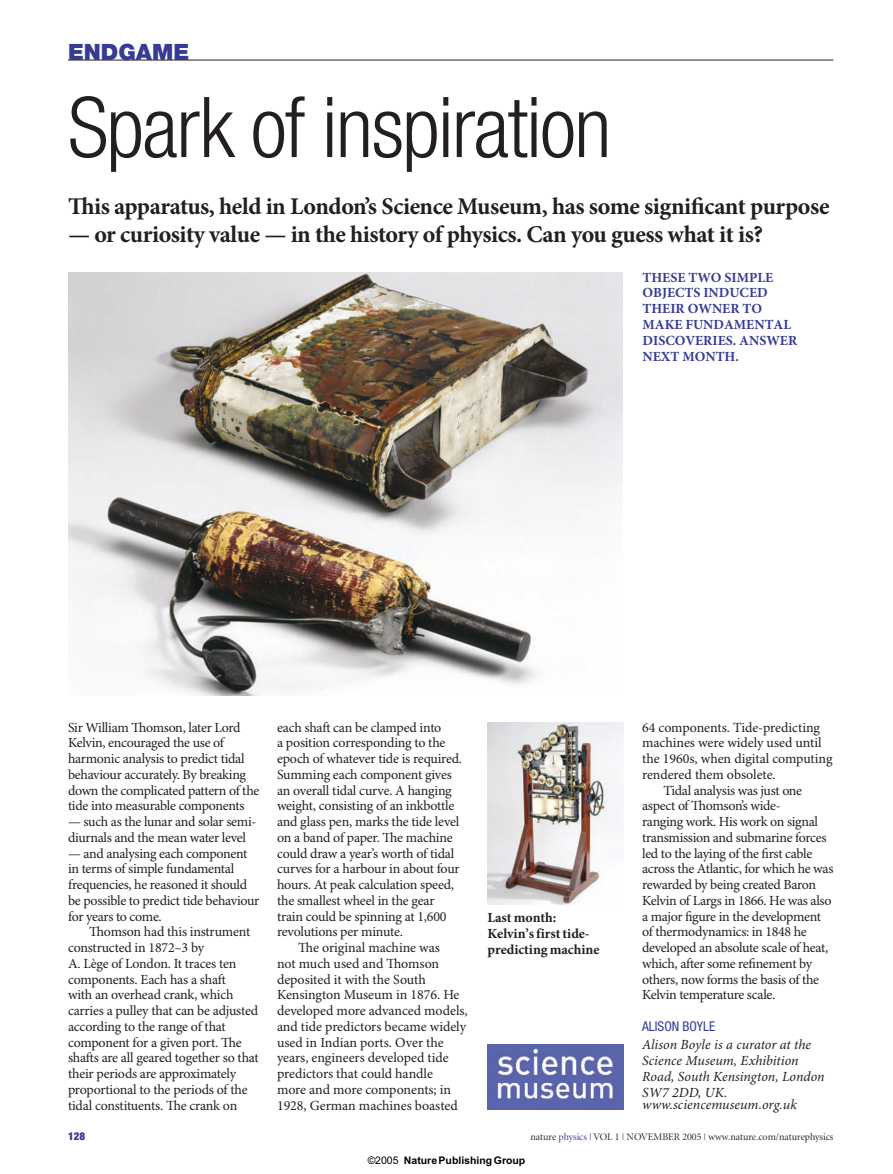
<style>
.page{position:relative;width:893px;height:1174px;background:#fff}
.page>*{position:absolute;margin:0;border:0;box-sizing:border-box;transform-origin:0 0}
.t1{font:300 condensed 84px "Helvetica Neue";letter-spacing:-.02em;color:#231f20}
.t2{font:700 24px "Minion Pro";letter-spacing:-.02em;color:#231f20}
.t3{font:900 22.5px "Helvetica Neue";color:#363b95}
.t4{font:13.95px/15.8px "Minion Pro";letter-spacing:-.02em;color:#231f20}
.t5{font:italic 13.95px/15.8px "Minion Pro";color:#231f20}
.t6{font:700 13.95px/15.8px "Minion Pro";letter-spacing:-.005em;color:#363b95}
.t7{font:700 13.95px/15.8px "Minion Pro";letter-spacing:-.005em;color:#231f20}
.t8{font:condensed 13.5px "Helvetica Neue";color:#363b95}
.t9{font:900 condensed 10.8px "Helvetica Neue";color:#363b95}
.t10{font:700 10.5px "Arial";color:#000}
.t11{font:10.2px "Minion Display";color:#231f20}
.s1{color:#363b95}
.s2{font-weight:400}
</style>
<div class="page">
<img style="left:68px;top:272px;width:554px;height:424px">
<hr style="left:68px;top:60px;width:765px;height:1px;background:#231f20">
<img style="left:487px;top:722px;width:136px;height:182px">
<img style="left:487px;top:1044px;width:136px;height:65px">
<h3 class="t3" style="left:68px;top:44px;width:123px">ENDGAME</h3>
<h1 class="t1" style="left:68px;top:97px;width:545px">Spark of inspiration</h1>
<h2 class="t2" style="left:68px;top:196px;width:763px">This apparatus, held in London’s Science Museum, has some significant purpose</h2>
<h2 class="t2" style="left:68px;top:225px;width:696px">— or curiosity value — in the history of physics. Can you guess what it is?</h2>
<p class="t6" style="left:642px;top:270px;width:156px">THESE TWO SIMPLE<br>OBJECTS INDUCED<br>THEIR OWNER TO<br>MAKE FUNDAMENTAL<br>DISCOVERIES. ANSWER<br>NEXT MONTH.</p>
<p class="t4" style="left:68px;top:720px;width:193px">Sir William Thomson, later Lord Kelvin, encouraged the use of harmonic analysis to predict tidal behaviour accurately. By breaking down the complicated pattern of the tide into measurable components</p>
<p class="t4" style="left:68px;top:815px;width:190px">— such as the lunar and solar semi&shy;diurnals and the mean water level</p>
<p class="t4" style="left:68px;top:846px;width:193px">— and analysing each component in terms of simple fundamental frequencies, he reasoned it should be possible to predict tide behaviour for years to come.</p>
<p class="t4" style="left:68px;top:925px;width:192px;text-indent:21px">Thomson had this instrument constructed in 1872–3 by<br>A. Lège of London. It traces ten components. Each has a shaft<br>with an overhead crank, which carries a pulley that can be adjusted according to the range of that component for a given port. The shafts are all geared together so that their periods are approximately proportional to the periods of the tidal constituents. The crank on</p>
<p class="t9" style="left:68px;top:1132px;width:18px">128</p>
<p class="t11" style="left:530px;top:1133px;width:304px">nature <span class="s1">physics |</span> VOL 1 <span class="s1">|</span> NOVEMBER 2005 <span class="s1">|</span> www.nature.com/naturephysics</p>
<p class="t10" style="left:368px;top:1154px;width:159px"><span class="s2">©2005</span> NaturePublishingGroup</p>
<p class="t4" style="left:642px;top:720px;width:180px">64 components. Tide-predicting</p>
<p class="t4" style="left:642px;top:736px;width:181px">machines were widely used until</p>
<p class="t4" style="left:642px;top:752px;width:192px">the 1960s, when digital computing</p>
<p class="t4" style="left:642px;top:767px;width:135px">rendered them obsolete.</p>
<p class="t4" style="left:663px;top:783px;width:140px">Tidal analysis was just one</p>
<p class="t4" style="left:642px;top:799px;width:140px">aspect of Thomson’s wide-</p>
<p class="t4" style="left:642px;top:815px;width:178px">ranging work. His work on signal</p>
<p class="t4" style="left:642px;top:830px;width:186px">transmission and submarine forces</p>
<p class="t4" style="left:642px;top:846px;width:172px">led to the laying of the first cable</p>
<p class="t4" style="left:642px;top:862px;width:193px">across the Atlantic, for which he was</p>
<p class="t4" style="left:642px;top:878px;width:176px">rewarded by being created Baron</p>
<p class="t4" style="left:642px;top:893px;width:191px">Kelvin of Largs in 1866. He was also</p>
<p class="t4" style="left:642px;top:909px;width:180px">a major figure in the development</p>
<p class="t4" style="left:642px;top:925px;width:166px">of thermodynamics: in 1848 he</p>
<p class="t4" style="left:642px;top:941px;width:188px">developed an absolute scale of heat,</p>
<p class="t4" style="left:642px;top:956px;width:171px">which, after some refinement by</p>
<p class="t4" style="left:642px;top:972px;width:179px">others, now forms the basis of the</p>
<p class="t4" style="left:642px;top:988px;width:135px">Kelvin temperature scale.</p>
<p class="t8" style="left:642px;top:1021px;width:75px">ALISON BOYLE</p>
<p class="t5" style="left:642px;top:1038px;width:184px">Alison Boyle is a curator at the<br>Science Museum, Exhibition<br>Road, South Kensington, London<br>SW7 2DD, UK.</p>
<p class="t5" style="left:642px;top:1098px;width:156px">www.sciencemuseum.org.uk</p>
<p class="t4" style="left:277px;top:720px;width:166px">each shaft can be clamped into</p>
<p class="t4" style="left:277px;top:736px;width:170px">a position corresponding to the</p>
<p class="t4" style="left:277px;top:752px;width:186px">epoch of whatever tide is required.</p>
<p class="t4" style="left:277px;top:767px;width:176px">Summing each component gives</p>
<p class="t4" style="left:277px;top:783px;width:176px">an overall tidal curve. A hanging</p>
<p class="t4" style="left:277px;top:799px;width:179px">weight, consisting of an inkbottle</p>
<p class="t4" style="left:277px;top:815px;width:184px">and glass pen, marks the tide level</p>
<p class="t4" style="left:277px;top:830px;width:177px">on a band of paper. The machine</p>
<p class="t4" style="left:277px;top:846px;width:179px">could draw a year’s worth of tidal</p>
<p class="t4" style="left:277px;top:862px;width:184px">curves for a harbour in about four</p>
<p class="t4" style="left:277px;top:878px;width:178px">hours. At peak calculation speed,</p>
<p class="t4" style="left:277px;top:893px;width:159px">the smallest wheel in the gear</p>
<p class="t4" style="left:277px;top:909px;width:171px">train could be spinning at 1,600</p>
<p class="t4" style="left:277px;top:925px;width:127px">revolutions per minute.</p>
<p class="t4" style="left:298px;top:941px;width:143px">The original machine was</p>
<p class="t4" style="left:277px;top:956px;width:164px">not much used and Thomson</p>
<p class="t4" style="left:277px;top:972px;width:150px">deposited it with the South</p>
<p class="t4" style="left:277px;top:988px;width:184px">Kensington Museum in 1876. He</p>
<p class="t4" style="left:277px;top:1004px;width:192px">developed more advanced models,</p>
<p class="t4" style="left:277px;top:1019px;width:191px">and tide predictors became widely</p>
<p class="t4" style="left:277px;top:1035px;width:168px">used in Indian ports. Over the</p>
<p class="t4" style="left:277px;top:1051px;width:173px">years, engineers developed tide</p>
<p class="t4" style="left:277px;top:1067px;width:157px">predictors that could handle</p>
<p class="t4" style="left:277px;top:1082px;width:176px">more and more components; in</p>
<p class="t4" style="left:277px;top:1098px;width:182px">1928, German machines boasted</p>
<p class="t7" style="left:487px;top:911px;width:113px">Last month:<br>Kelvin’s first tide&shy;predicting machine</p>
</div>
